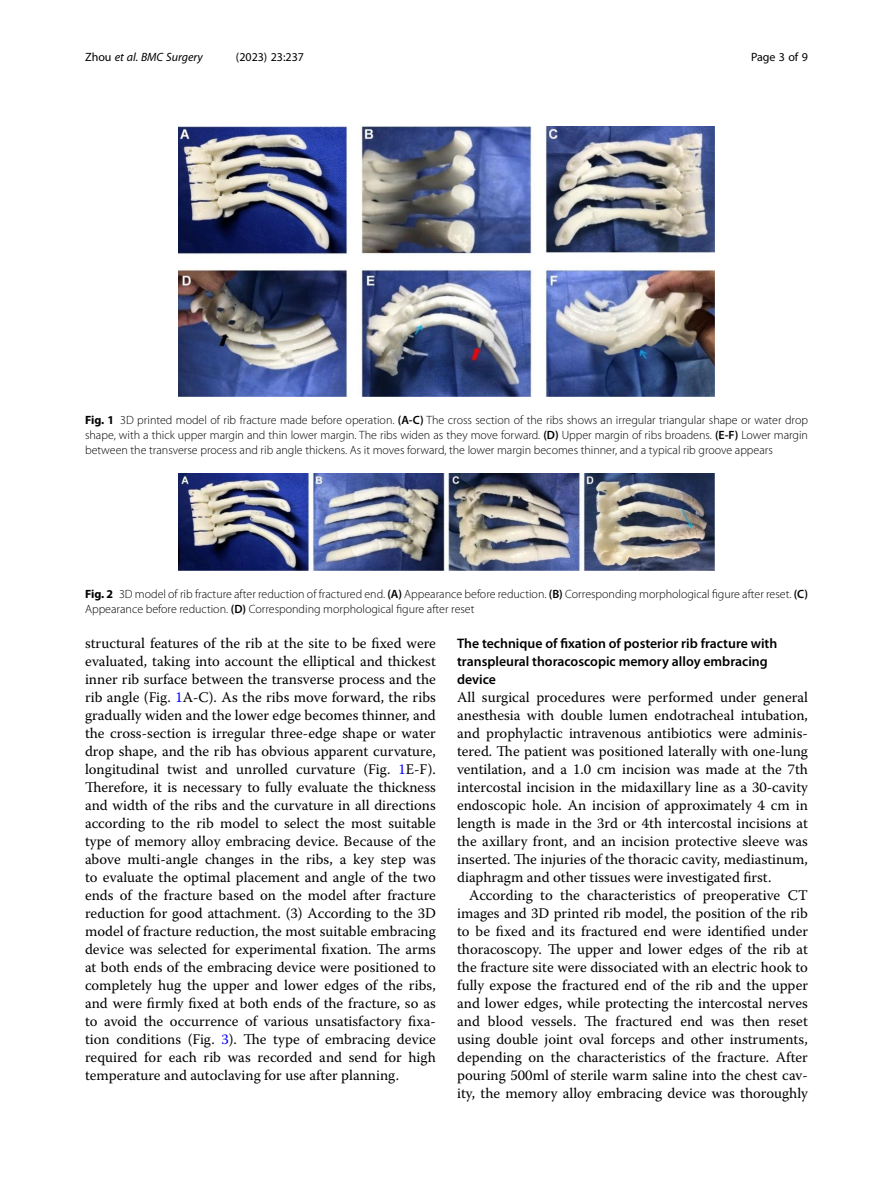
<style>
.page{position:relative;width:893px;height:1191px;background:#fff}
.page>*{position:absolute;margin:0;border:0;box-sizing:border-box;transform-origin:0 0}
.Body_Text_Indent{font:14.7px/18px "Warnock Pro";color:#000;text-align:justify}
.Body_Text{font:14.7px/18px "Warnock Pro";color:#000;text-align:justify}
.Head_2{font:600 13.8px/18px "Myriad Pro";color:#000}
.Figure_Caption{font:300 12px/15px "Myriad Pro";color:#000}
.t1{font:12px "Myriad Pro";color:#000}
.t2{font:italic 12px "Myriad Pro";color:#000}
.s1{font-style:normal}
.s2{font-weight:700}
.s3{font-weight:600}
.s4{color:#00f}
</style>
<div class="page">
<img style="left:178px;top:473px;width:536px;height:98px">
<img style="left:178px;top:126px;width:536px;height:270px">
<p class="t2" style="left:85px;top:50px;width:119px"><span class="s1">Zhou</span> et al. BMC Surgery</p>
<p class="t1" style="left:236px;top:50px;width:70px">(2023) 23:237</p>
<p class="t1" style="left:751px;top:50px;width:58px">Page 3 of 9</p>
<p class="Figure_Caption" style="left:85px;top:412px;width:724px;text-align:justify"><span class="s2">Fig. 1</span> 3D printed model of rib fracture made before operation. <span class="s3">(A-C)</span> The cross section of the ribs shows an irregular triangular shape or water drop shape, with a thick upper margin and thin lower margin. The ribs widen as they move forward. <span class="s3">(D)</span> Upper margin of ribs broadens. <span class="s3">(E-F)</span> Lower margin between the transverse process and rib angle thickens. As it moves forward, the lower margin becomes thinner, and a typical rib groove appears</p>
<p class="Figure_Caption" style="left:85px;top:586px;width:724px"><span class="s2">Fig. 2</span> 3D model of rib fracture after reduction of fractured end. <span class="s3">(A)</span> Appearance before reduction. <span class="s3">(B)</span> Corresponding morphological figure after reset. <span class="s3">(C)<br></span>Appearance before reduction. <span class="s3">(D)</span> Corresponding morphological figure after reset</p>
<p class="Body_Text_Indent" style="left:85px;top:634px;width:352px">structural features of the rib at the site to be fixed were evaluated, taking into account the elliptical and thickest inner rib surface between the transverse process and the rib angle (Fig. <span class="s4">1</span>A-C). As the ribs move forward, the ribs gradually widen and the lower edge becomes thinner, and the cross-section is irregular three-edge shape or water drop shape, and the rib has obvious apparent curvature, longitudinal twist and unrolled curvature (Fig. <span class="s4">1</span>E-F).<br>Therefore, it is necessary to fully evaluate the thickness and width of the ribs and the curvature in all directions according to the rib model to select the most suitable type of memory alloy embracing device. Because of the above multi-angle changes in the ribs, a key step was to evaluate the optimal placement and angle of the two ends of the fracture based on the model after fracture reduction for good attachment. (3) According to the 3D model of fracture reduction, the most suitable embracing device was selected for experimental fixation. The arms at both ends of the embracing device were positioned to completely hug the upper and lower edges of the ribs, and were firmly fixed at both ends of the fracture, so as to avoid the occurrence of various unsatisfactory fixa&shy;tion conditions (Fig. <span class="s4">3</span>). The type of embracing device required for each rib was recorded and send for high temperature and autoclaving for use after planning.</p>
<p class="Head_2" style="left:457px;top:634px;width:322px">The technique of fixation of posterior rib fracture with transpleural thoracoscopic memory alloy embracing device</p>
<p class="Body_Text" style="left:457px;top:688px;width:352px">All surgical procedures were performed under general anesthesia with double lumen endotracheal intubation, and prophylactic intravenous antibiotics were adminis&shy;tered. The patient was positioned laterally with one-lung ventilation, and a 1.0 cm incision was made at the 7th intercostal incision in the midaxillary line as a 30-cavity endoscopic hole. An incision of approximately 4 cm in length is made in the 3rd or 4th intercostal incisions at the axillary front, and an incision protective sleeve was inserted. The injuries of the thoracic cavity, mediastinum, diaphragm and other tissues were investigated first.</p>
<p class="Body_Text_Indent" style="left:457px;top:886px;width:352px;text-indent:12px">According to the characteristics of preoperative CT images and 3D printed rib model, the position of the rib to be fixed and its fractured end were identified under thoracoscopy. The upper and lower edges of the rib at the fracture site were dissociated with an electric hook to fully expose the fractured end of the rib and the upper and lower edges, while protecting the intercostal nerves and blood vessels. The fractured end was then reset using double joint oval forceps and other instruments, depending on the characteristics of the fracture. After pouring 500ml of sterile warm saline into the chest cav&shy;ity, the memory alloy embracing device was thoroughly</p>
</div>
